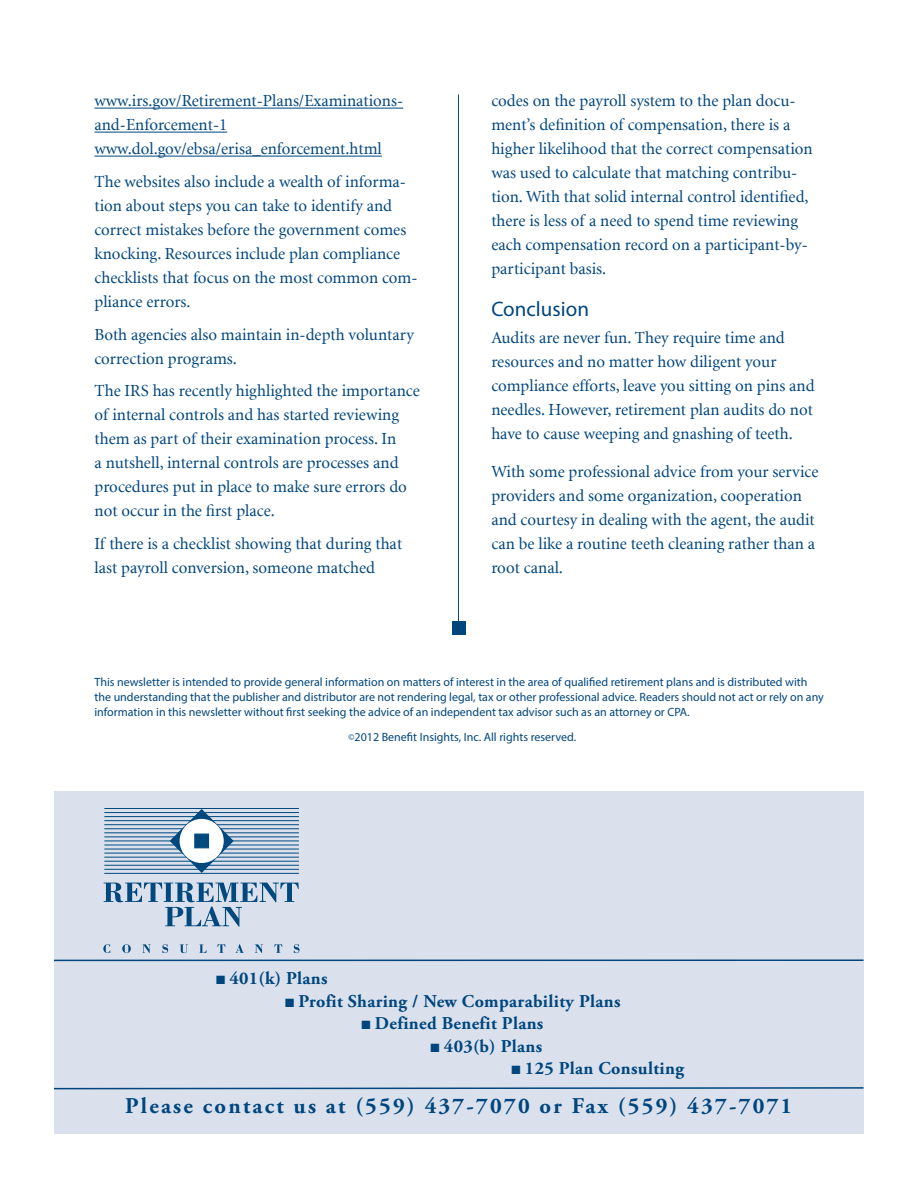
<style>
.page{position:relative;width:918px;height:1188px;background:#fff}
.page>*{position:absolute;margin:0;border:0;box-sizing:border-box;transform-origin:0 0}
.t1{font:700 22.5px "Adobe Garamond Pro";letter-spacing:.1em;color:#00467e}
.subhead{font:21px "Myriad Pro";color:#00467e}
.t2{font:700 18px "Adobe Garamond Pro";letter-spacing:.02em;color:#00467e}
.body{font:16.8px/24px "Minion";color:#00467e}
.t3{font:12px/15px "Myriad Pro";color:#00467e}
.s1{font-size:9px}
</style>
<div class="page">
<hr style="left:94px;top:108px;width:309px;height:1px;background:#00467e">
<hr style="left:94px;top:132px;width:133px;height:1px;background:#00467e">
<hr style="left:94px;top:156px;width:288px;height:1px;background:#00467e">
<hr style="left:458px;top:94px;width:1px;height:538px;background:#00467e">
<div style="left:452px;top:622px;width:13px;height:13px;background:#00467e"></div>
<div style="left:54px;top:792px;width:810px;height:342px;background:#dae1ed"></div>
<hr style="left:104px;top:808px;width:195px;height:1px;background:#00487e">
<hr style="left:104px;top:812px;width:195px;height:1px;background:#00487e">
<hr style="left:104px;top:816px;width:195px;height:1px;background:#00487e">
<hr style="left:104px;top:820px;width:195px;height:1px;background:#00487e">
<hr style="left:104px;top:824px;width:195px;height:1px;background:#00487e">
<hr style="left:104px;top:828px;width:195px;height:1px;background:#00487e">
<hr style="left:104px;top:832px;width:195px;height:1px;background:#00487e">
<hr style="left:104px;top:837px;width:195px;height:1px;background:#00487e">
<hr style="left:104px;top:841px;width:195px;height:1px;background:#00487e">
<hr style="left:104px;top:845px;width:195px;height:1px;background:#00487e">
<hr style="left:104px;top:849px;width:195px;height:1px;background:#00487e">
<hr style="left:104px;top:853px;width:195px;height:1px;background:#00487e">
<hr style="left:104px;top:857px;width:195px;height:1px;background:#00487e">
<hr style="left:104px;top:861px;width:195px;height:1px;background:#00487e">
<hr style="left:104px;top:865px;width:195px;height:1px;background:#00487e">
<hr style="left:104px;top:869px;width:195px;height:1px;background:#00487e">
<svg style="left:170px;top:809px;width:64px;height:64px"></svg>
<div style="left:180px;top:819px;width:44px;height:44px;background:#fff;border-radius:50%"></div>
<div style="left:194px;top:834px;width:15px;height:14px;background:#00487e;border:1px solid #00487e"></div>
<hr style="left:104px;top:873px;width:195px;height:1px;background:#00487e">
<svg style="left:104px;top:883px;width:195px;height:44px"></svg>
<svg style="left:103px;top:944px;width:7px;height:9px"></svg>
<svg style="left:122px;top:944px;width:9px;height:9px"></svg>
<svg style="left:142px;top:944px;width:9px;height:9px"></svg>
<svg style="left:162px;top:944px;width:6px;height:9px"></svg>
<svg style="left:180px;top:944px;width:8px;height:9px"></svg>
<svg style="left:199px;top:944px;width:7px;height:9px"></svg>
<svg style="left:217px;top:944px;width:8px;height:9px"></svg>
<svg style="left:235px;top:944px;width:9px;height:9px"></svg>
<svg style="left:255px;top:944px;width:8px;height:9px"></svg>
<svg style="left:274px;top:944px;width:8px;height:9px"></svg>
<svg style="left:294px;top:944px;width:6px;height:9px"></svg>
<hr style="left:54px;top:959px;width:810px;height:2px;background:#00457e">
<svg style="left:54px;top:1087px;width:810px;height:3px"></svg>
<p class="body" style="left:94px;top:90px;width:310px">www.irs.gov/Retirement-Plans/Examinations&shy;and-Enforcement-1</p>
<p class="body" style="left:94px;top:138px;width:289px">www.dol.gov/ebsa/erisa_enforcement.html</p>
<p class="body" style="left:94px;top:170px;width:325px">The websites also include a wealth of informa&shy;tion about steps you can take to identify and correct mistakes before the government comes knocking. Resources include plan compliance checklists that focus on the most common com&shy;pliance errors.</p>
<p class="body" style="left:94px;top:323px;width:321px">Both agencies also maintain in-depth voluntary correction programs.</p>
<p class="body" style="left:94px;top:380px;width:327px">The IRS has recently highlighted the importance of internal controls and has started reviewing them as part of their examination process. In<br>a nutshell, internal controls are processes and procedures put in place to make sure errors do not occur in the first place.</p>
<p class="body" style="left:94px;top:532px;width:309px">If there is a checklist showing that during that last payroll conversion, someone matched</p>
<p class="body" style="left:491px;top:90px;width:323px">codes on the payroll system to the plan docu&shy;ment’s definition of compensation, there is a higher likelihood that the correct compensation was used to calculate that matching contribu&shy;tion. With that solid internal control identified, there is less of a need to spend time reviewing each compensation record on a participant-by&shy;participant basis.</p>
<p class="subhead" style="left:491px;top:296px;width:99px">Conclusion</p>
<p class="body" style="left:491px;top:326px;width:325px">Audits are never fun. They require time and resources and no matter how diligent your compliance efforts, leave you sitting on pins and needles. However, retirement plan audits do not have to cause weeping and gnashing of teeth.</p>
<p class="body" style="left:491px;top:460px;width:329px">With some professional advice from your service providers and some organization, cooperation and courtesy in dealing with the agent, the audit can be like a routine teeth cleaning rather than a root canal.</p>
<p class="t3" style="left:94px;top:674px;width:731px">This newsletter is intended to provide general information on matters of interest in the area of qualified retirement plans and is distributed with the understanding that the publisher and distributor are not rendering legal, tax or other professional advice. Readers should not act or rely on any information in this newsletter without first seeking the advice of an independent tax advisor such as an attorney or CPA.</p>
<p class="t3" style="left:348px;top:729px;width:229px"><span class="s1">©</span>2012 Benefit Insights, Inc. All rights reserved.</p>
<p class="t2" style="left:216px;top:968px;width:113px">■ 401(k) Plans</p>
<p class="t2" style="left:285px;top:991px;width:337px">■ Profit Sharing / New Comparability Plans</p>
<p class="t2" style="left:362px;top:1013px;width:183px">■ Defined Benefit Plans</p>
<p class="t2" style="left:430px;top:1036px;width:113px">■ 403(b) Plans</p>
<p class="t2" style="left:512px;top:1058px;width:174px">■ 125 Plan Consulting</p>
<p class="t1" style="left:125px;top:1093px;width:669px">Please contact us at (559) 437-7070 or Fax (559) 437-7071</p>
</div>
